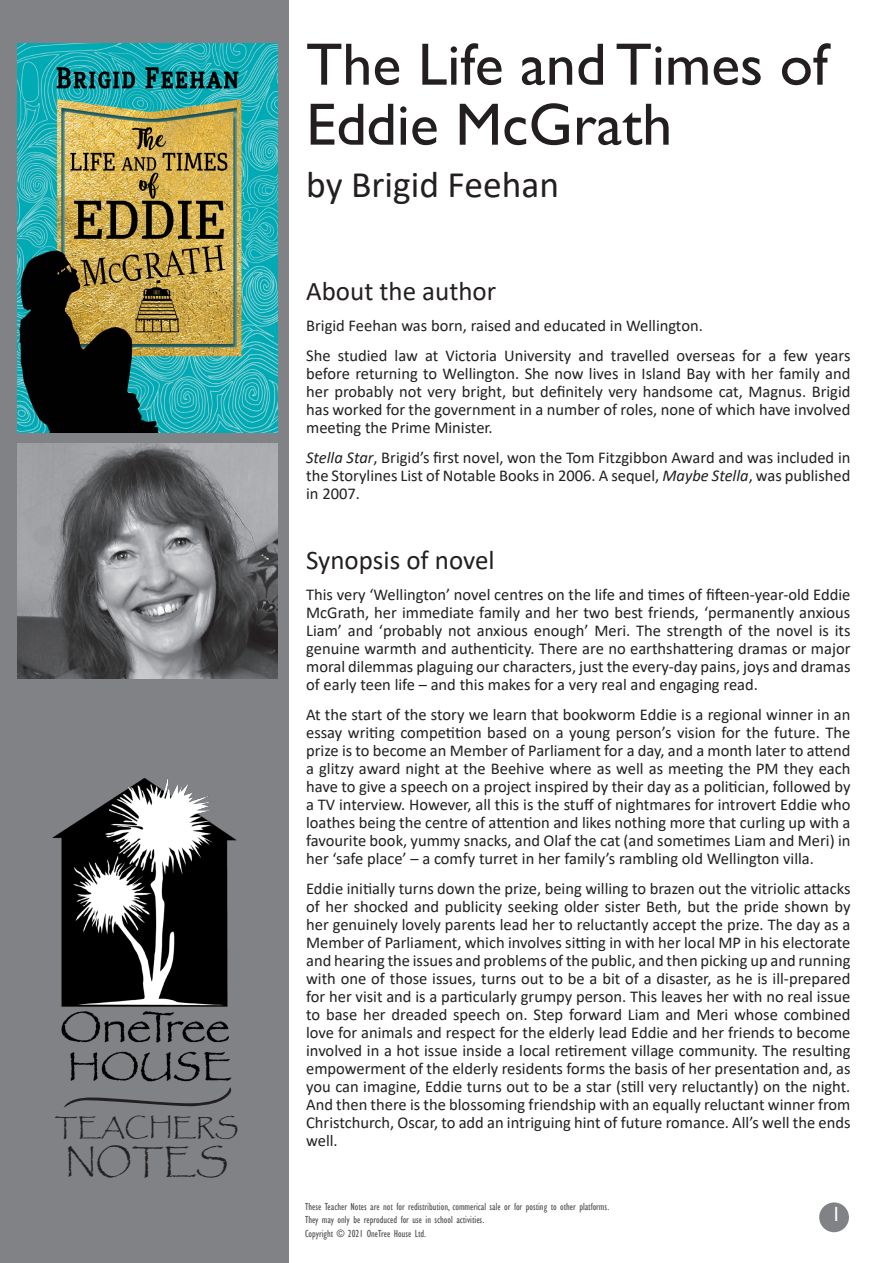
<style>
.page{position:relative;width:893px;height:1263px;background:#fff}
.page>*{position:absolute;margin:0;border:0;box-sizing:border-box;transform-origin:0 0}
.t1{font:60px/60px "Gill Sans";color:#231f20}
.t2{font:37.5px "Calibri";color:#231f20}
.t3{font:33px "Papyrus";color:#231f20}
.Heading_1{font:27px "Calibri";color:#231f20}
.t4{font:24px "Papyrus";color:#231f20}
.t5{font:condensed 21px "Gill Sans";color:#fff}
.Paragraph_Text{font:16.5px/18px "Calibri";color:#231f20;text-align:justify}
.t6{font:condensed 10.5px/13.5px "Gill Sans";color:#545557}
.s1{font-style:italic}
</style>
<div class="page">
<div style="left:0;top:0;width:289px;height:1263px;background:#808285"></div>
<div style="left:819px;top:1202px;width:30px;height:30px;background:#808285;border-radius:50%"></div>
<img style="left:53px;top:778px;width:184px;height:304px">
<svg style="left:64px;top:1087px;width:168px;height:21px"></svg>
<img style="left:17px;top:43px;width:260px;height:389px">
<img style="left:17px;top:444px;width:260px;height:235px">
<h3 class="t4" style="left:55px;top:1112px;width:185px">TEACHERS</h3>
<h3 class="t3" style="left:65px;top:1141px;width:164px">NOTES</h3>
<p class="t1" style="left:306px;top:36px;width:523px">The Life and Times of<br>Eddie McGrath</p>
<p class="t2" style="left:306px;top:159px;width:254px">by Brigid Feehan</p>
<p class="Heading_1" style="left:306px;top:272px;width:192px">About the author</p>
<p class="Paragraph_Text" style="left:306px;top:316px;width:398px">Brigid Feehan was born, raised and educated in Wellington.</p>
<p class="Paragraph_Text" style="left:306px;top:346px;width:546px">She studied law at Victoria University and travelled overseas for a few years before returning to Wellington. She now lives in Island Bay with her family and her probably not very bright, but definitely very handsome cat, Magnus. Brigid has worked for the government in a number of roles, none of which have involved meeting the Prime Minister.</p>
<p class="Paragraph_Text" style="left:306px;top:448px;width:546px"><span class="s1">Stella Star</span>, Brigid’s first novel, won the Tom Fitzgibbon Award and was included in the Storylines List of Notable Books in 2006. A sequel, <span class="s1">Maybe Stella</span>, was published in 2007.</p>
<p class="Heading_1" style="left:306px;top:541px;width:190px">Synopsis of novel</p>
<p class="Paragraph_Text" style="left:306px;top:585px;width:546px">This very ‘Wellington’ novel centres on the life and times of fifteen-year-old Eddie McGrath, her immediate family and her two best friends, ‘permanently anxious Liam’ and ‘probably not anxious enough’ Meri. The strength of the novel is its genuine warmth and authenticity. There are no earthshattering dramas or major moral dilemmas plaguing our characters, just the every-day pains, joys and dramas of early teen life – and this makes for a very real and engaging read.</p>
<p class="Paragraph_Text" style="left:306px;top:705px;width:546px">At the start of the story we learn that bookworm Eddie is a regional winner in an essay writing competition based on a young person’s vision for the future. The prize is to become an Member of Parliament for a day, and a month later to attend a glitzy award night at the Beehive where as well as meeting the PM they each have to give a speech on a project inspired by their day as a politician, followed by a TV interview. However, all this is the stuff of nightmares for introvert Eddie who loathes being the centre of attention and likes nothing more that curling up with a favourite book, yummy snacks, and Olaf the cat (and sometimes Liam and Meri) in her ‘safe place’ – a comfy turret in her family’s rambling old Wellington villa.</p>
<p class="Paragraph_Text" style="left:306px;top:879px;width:546px">Eddie initially turns down the prize, being willing to brazen out the vitriolic attacks of her shocked and publicity seeking older sister Beth, but the pride shown by her genuinely lovely parents lead her to reluctantly accept the prize. The day as a Member of Parliament, which involves sitting in with her local MP in his electorate and hearing the issues and problems of the public, and then picking up and running with one of those issues, turns out to be a bit of a disaster, as he is ill-prepared for her visit and is a particularly grumpy person. This leaves her with no real issue to base her dreaded speech on. Step forward Liam and Meri whose combined love for animals and respect for the elderly lead Eddie and her friends to become involved in a hot issue inside a local retirement village community. The resulting empowerment of the elderly residents forms the basis of her presentation and, as you can imagine, Eddie turns out to be a star (still very reluctantly) on the night.<br>And then there is the blossoming friendship with an equally reluctant winner from Christchurch, Oscar, to add an intriguing hint of future romance. All’s well the ends well.</p>
<p class="t6" style="left:305px;top:1199px;width:306px">These Teacher Notes are not for redistribution, commerical sale or for posting to other platforms.<br>They may only be reproduced for use in school activities.<br>Copyright © 2021 OneTree House Ltd.</p>
<p class="t5" style="left:832px;top:1201px;width:9px">1</p>
</div>
